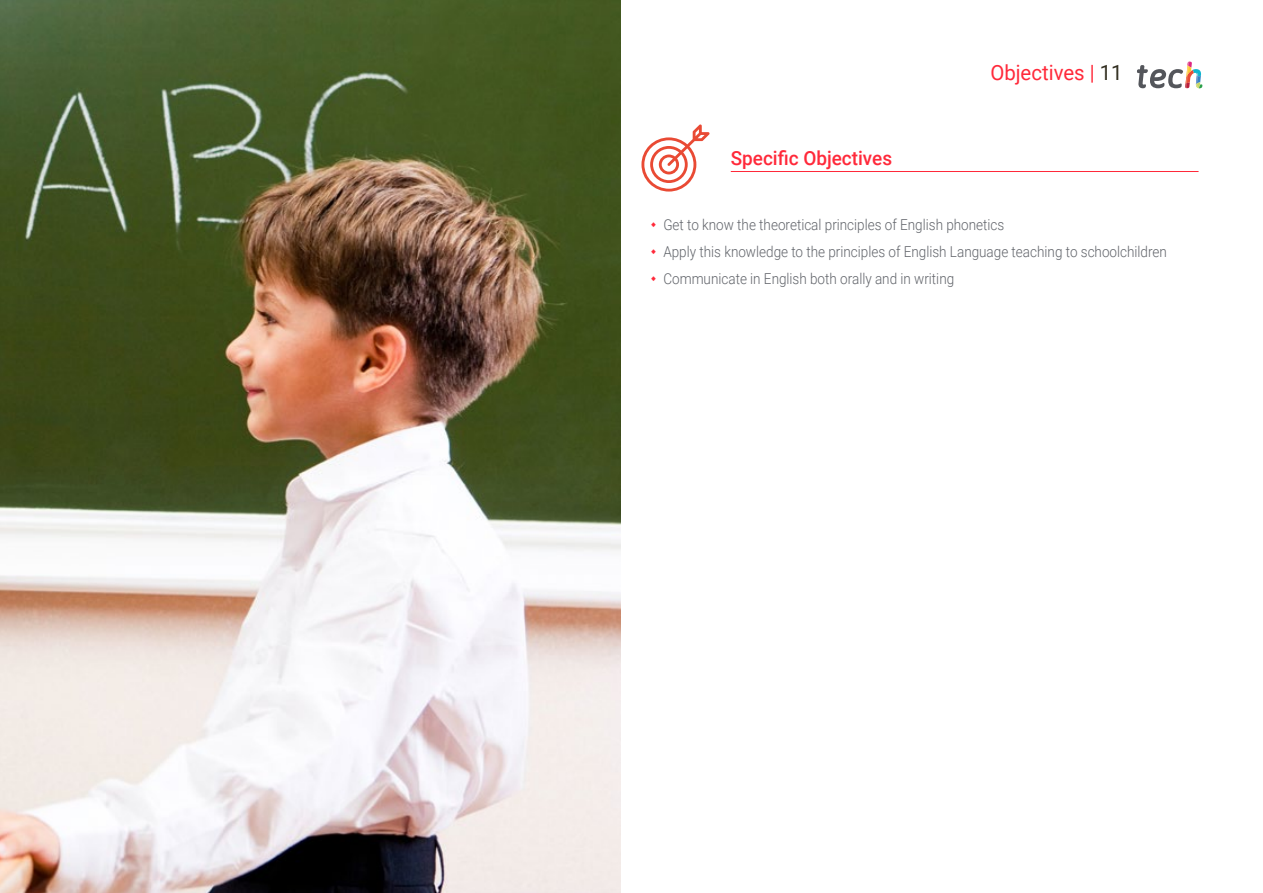
<style>
.page{position:relative;width:1263px;height:893px;background:#fff}
.page>*{position:absolute;margin:0;border:0;box-sizing:border-box;transform-origin:0 0}
.t1{font:21px "Roboto";color:#ff293a}
.t2{font:500 19.5px "Roboto";color:#ff293a}
.t3{font:300 15px/26.7px "Roboto";color:#61646a;scale:.9 1}
.s1{color:#312e20}
</style>
<div class="page">
<img style="left:0;top:0;width:621px;height:893px">
<hr style="left:731px;top:171px;width:467px;height:1px;background:#ff293a">
<svg style="left:641px;top:124px;width:69px;height:68px"></svg>
<svg style="left:1137px;top:62px;width:65px;height:27px"></svg>
<h2 class="t2" style="left:731px;top:144px;width:163px">Specific Objectives</h2>
<h1 class="t1" style="left:990px;top:57px;width:134px">Objectives | <span class="s1">11</span></h1>
<p class="t3" style="left:663px;top:211px;width:561px">Get to know the theoretical principles of English phonetics<br>Apply this knowledge to the principles of English Language teaching to schoolchildren<br>Communicate in English both orally and in writing</p>
</div>
